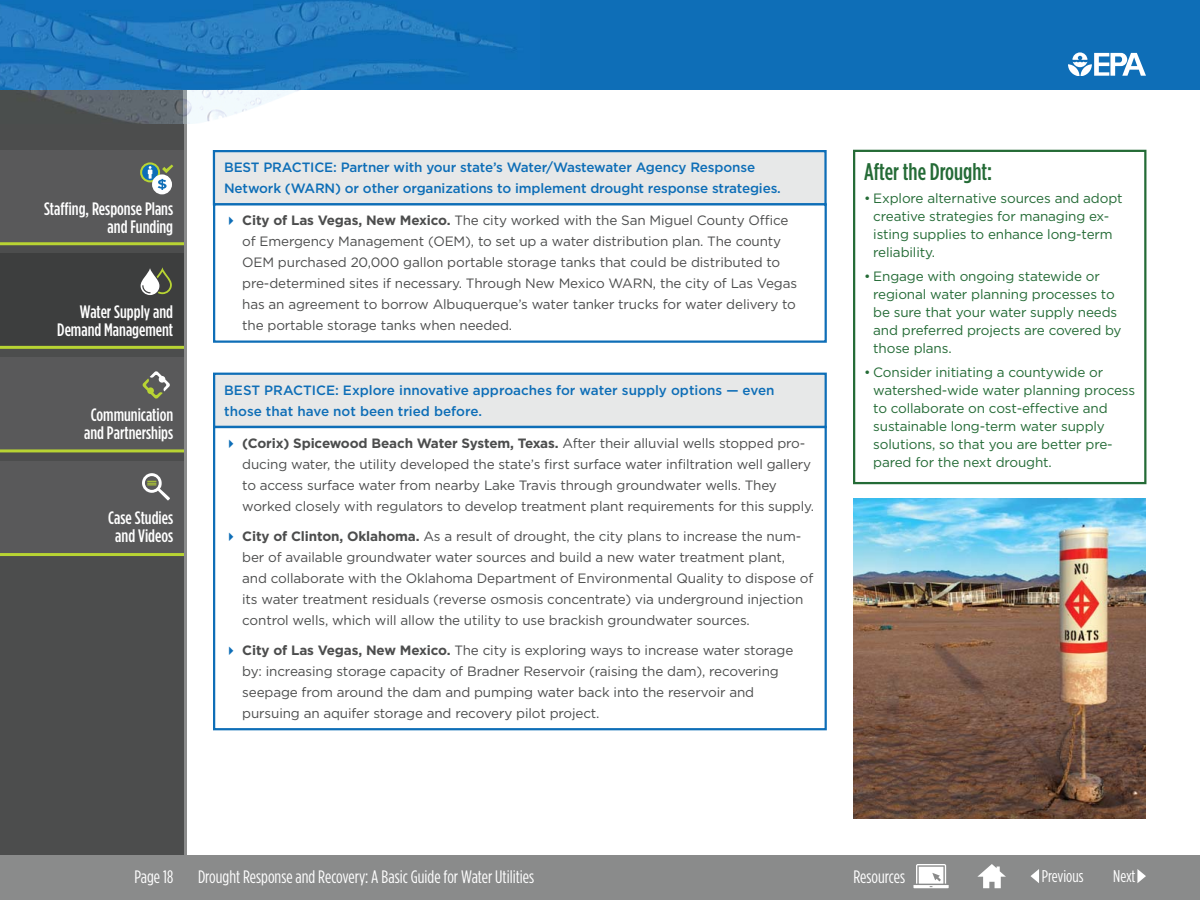
<style>
.page{position:relative;width:1200px;height:900px;background:#fff}
.page>*{position:absolute;margin:0;border:0;box-sizing:border-box;transform-origin:0 0}
.t1{font:500 24px "Gotham Condensed";color:#246b36}
.t2{font:500 18px/18px "Gotham Condensed";color:#fff;text-align:right}
.t3{font:18px "Gotham Condensed";color:#fff}
.t4{font:16.95px "Gotham Condensed";color:#fff}
.t5{font:13.5px/21px "Gotham";letter-spacing:-.01em;color:#4c4d4d}
.t6{font:13.5px/18px "Gotham";letter-spacing:-.01em;color:#246b36}
.t7{font:500 13.5px/21px "Gotham";letter-spacing:-.01em;color:#0e6eb7}
.s1{font-weight:700}
</style>
<div class="page">
<div style="left:0;top:90px;width:187px;height:810px;background:#4c4d4d"></div>
<div style="left:0;top:254px;width:184px;height:94px;background:#3d3e3e"></div>
<div style="left:214px;top:151px;width:612px;height:53px;background:#e7e8e8"></div>
<div style="left:213px;top:150px;width:614px;height:56px;border:2px solid #0e6eb7"></div>
<div style="left:213px;top:203px;width:614px;height:140px;border:2px solid #0e6eb7"></div>
<div style="left:853px;top:150px;width:293px;height:334px;border:2px solid #246b36"></div>
<div style="left:0;top:150px;width:184px;height:94px;background:#59595a"></div>
<svg style="left:141px;top:163px;width:18px;height:18px"></svg>
<div style="left:140px;top:162px;width:20px;height:20px;border:2px solid #b8d433;border-radius:50%"></div>
<div style="left:153px;top:175px;width:18px;height:18px;background:#fff;border-radius:50%"></div>
<div style="left:152px;top:174px;width:20px;height:20px;border:2px solid #fff;border-radius:50%"></div>
<svg style="left:148px;top:166px;width:4px;height:13px"></svg>
<svg style="left:158px;top:179px;width:9px;height:11px"></svg>
<svg style="left:162px;top:165px;width:11px;height:8px"></svg>
<div style="left:0;top:357px;width:184px;height:95px;background:#59595a"></div>
<div style="left:0;top:461px;width:184px;height:94px;background:#59595a"></div>
<svg style="left:142px;top:473px;width:28px;height:28px"></svg>
<hr style="left:0;top:242px;width:185px;height:3px;background:#b8d433">
<hr style="left:0;top:346px;width:185px;height:3px;background:#b8d433">
<hr style="left:0;top:449px;width:185px;height:3px;background:#b8d433">
<hr style="left:0;top:553px;width:185px;height:3px;background:#b8d433">
<svg style="left:141px;top:267px;width:31px;height:28px"></svg>
<hr style="left:184px;top:90px;width:3px;height:810px;background:#8a8b8b">
<div style="left:0;top:0;width:1200px;height:90px;background:#0e6eb7"></div>
<svg style="left:1068px;top:52px;width:78px;height:24px"></svg>
<img style="left:0;top:1px;width:513px;height:123px">
<div style="left:0;top:855px;width:1200px;height:45px;background:#8a8b8b"></div>
<div style="left:214px;top:374px;width:612px;height:53px;background:#e7e8e8"></div>
<div style="left:213px;top:373px;width:614px;height:55px;border:2px solid #0e6eb7"></div>
<div style="left:213px;top:426px;width:614px;height:304px;border:2px solid #0e6eb7"></div>
<img style="left:853px;top:499px;width:293px;height:320px">
<svg style="left:142px;top:371px;width:28px;height:28px"></svg>
<svg style="left:913px;top:864px;width:36px;height:24px"></svg>
<svg style="left:977px;top:864px;width:29px;height:24px"></svg>
<svg style="left:1030px;top:869px;width:9px;height:14px"></svg>
<svg style="left:1137px;top:869px;width:9px;height:14px"></svg>
<p class="t2" style="left:44px;top:200px;width:131px">Staffing, Response Plans and Funding</p>
<p class="t2" style="left:57px;top:304px;width:117px">Water Supply and<br>Demand Management</p>
<p class="t2" style="left:84px;top:406px;width:91px;text-align:center">Communication and Partnerships</p>
<p class="t2" style="left:108px;top:510px;width:66px;text-align:center">Case Studies and Videos</p>
<p class="t7" style="left:224px;top:158px;width:558px">BEST PRACTICE: Partner with your state’s Water/Wastewater Agency Response<br>Network (WARN) or other organizations to implement drought response strategies.</p>
<p class="t5" style="left:242px;top:211px;width:556px"><span class="s1">City of Las Vegas, New Mexico.</span> The city worked with the San Miguel County Office of Emergency Management (OEM), to set up a water distribution plan. The county OEM purchased 20,000 gallon portable storage tanks that could be distributed to pre-determined sites if necessary. Through New Mexico WARN, the city of Las Vegas has an agreement to borrow Albuquerque’s water tanker trucks for water delivery to the portable storage tanks when needed.</p>
<p class="t7" style="left:224px;top:380px;width:552px">BEST PRACTICE: Explore innovative approaches for water supply options — even those that have not been tried before.</p>
<p class="t5" style="left:242px;top:434px;width:573px"><span class="s1">(Corix) Spicewood Beach Water System, Texas.</span> After their alluvial wells stopped pro&shy;ducing water, the utility developed the state’s first surface water infiltration well gallery to access surface water from nearby Lake Travis through groundwater wells. They worked closely with regulators to develop treatment plant requirements for this supply.</p>
<p class="t5" style="left:242px;top:527px;width:573px"><span class="s1">City of Clinton, Oklahoma.</span> As a result of drought, the city plans to increase the num&shy;ber of available groundwater water sources and build a new water treatment plant, and collaborate with the Oklahoma Department of Environmental Quality to dispose of its water treatment residuals (reverse osmosis concentrate) via underground injection control wells, which will allow the utility to use brackish groundwater sources.</p>
<p class="t5" style="left:242px;top:641px;width:553px"><span class="s1">City of Las Vegas, New Mexico.</span> The city is exploring ways to increase water storage by: increasing storage capacity of Bradner Reservoir (raising the dam), recovering seepage from around the dam and pumping water back into the reservoir and pursuing an aquifer storage and recovery pilot project.</p>
<h2 class="t1" style="left:864px;top:163px;width:129px">After the Drought:</h2>
<p class="t6" style="left:873px;top:190px;width:251px;text-indent:-9px">• Explore alternative sources and adopt creative strategies for managing ex&shy;isting supplies to enhance long-term reliability.</p>
<p class="t6" style="left:873px;top:268px;width:250px;text-indent:-9px">• Engage with ongoing statewide or regional water planning processes to be sure that your water supply needs and preferred projects are covered by those plans.</p>
<p class="t6" style="left:873px;top:364px;width:263px;text-indent:-9px">• Consider initiating a countywide or watershed-wide water planning process to collaborate on cost-effective and sustainable long-term water supply solutions, so that you are better pre&shy;pared for the next drought.</p>
<h2 class="t3" style="left:134px;top:870px;width:40px">Page 18</h2>
<h2 class="t3" style="left:198px;top:870px;width:338px">Drought Response and Recovery: A Basic Guide for Water Utilities</h2>
<p class="t3" style="left:853px;top:870px;width:53px">Resources</p>
<p class="t4" style="left:1042px;top:870px;width:43px">Previous</p>
<p class="t4" style="left:1113px;top:870px;width:24px">Next</p>
</div>
